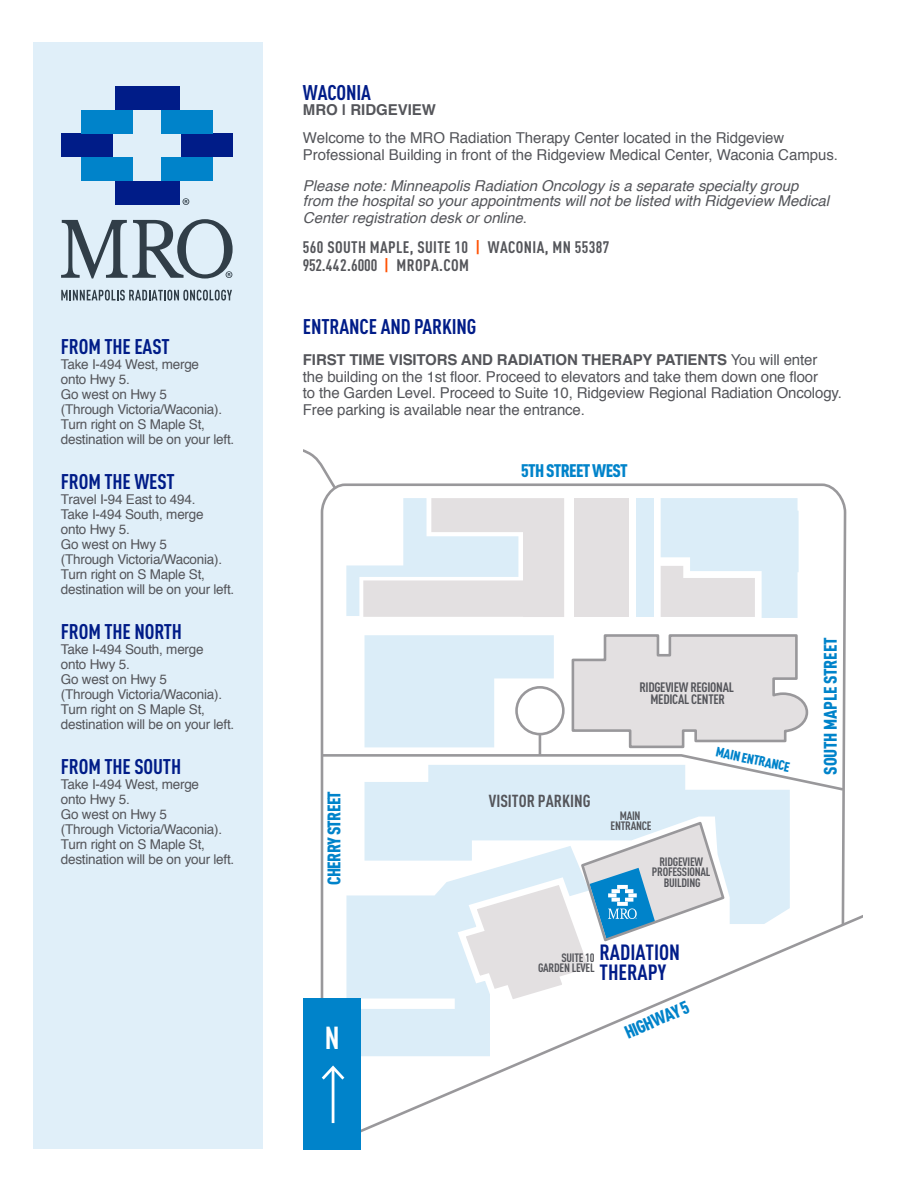
<style>
.page{position:relative;width:918px;height:1188px;background:#fff}
.page>*{position:absolute;margin:0;border:0;box-sizing:border-box;transform-origin:0 0}
.t1{font:700 31.35px "DIN Cond";color:#fff;scale:.95 1}
.t2{font:700 21.75px/19.6px "DIN Cond";color:#001c88}
.t3{font:700 21px "DIN Cond";letter-spacing:-.005em;color:#001c88}
.t4{font:900 18px "DIN Cond";letter-spacing:-.035em;color:#0083ca}
.t5{font:900 18px "DIN Cond";letter-spacing:-.015em;color:#0083ca}
.t6{font:700 17.25px "DIN Cond";color:#54555a}
.t7{font:700 16.5px/18px "DIN Cond";letter-spacing:.025em;color:#54555a}
.t8{font:15px/16.5px "Helvetica";letter-spacing:-.01em;color:#54555a}
.t9{font:italic 15px/15px "Helvetica";color:#54555a}
.t10{font:700 15px "Helvetica";color:#54555a}
.t11{font:13.5px/15px "Helvetica";letter-spacing:-.015em;color:#54555a}
.t12{font:700 13.5px/12px "DIN Cond";letter-spacing:-.02em;color:#54555a;text-align:center}
.t13{font:900 13.5px "DIN Cond";color:#0083ca}
.t14{font:700 12px/10.5px "DIN Cond";letter-spacing:-.02em;color:#54555a;text-align:center}
.s1{font-style:normal}
.s2{color:#ff5000}
.s3{font-weight:700}
</style>
<div class="page">
<div style="left:33px;top:42px;width:230px;height:1107px;background:#e0eff9"></div>
<div style="left:115px;top:86px;width:65px;height:24px;background:#001c88"></div>
<div style="left:115px;top:181px;width:65px;height:23px;background:#001c88"></div>
<div style="left:62px;top:133px;width:51px;height:24px;background:#001c88"></div>
<div style="left:181px;top:133px;width:52px;height:24px;background:#001c88"></div>
<div style="left:82px;top:110px;width:51px;height:23px;background:#0083ca"></div>
<div style="left:162px;top:110px;width:51px;height:23px;background:#0083ca"></div>
<div style="left:82px;top:157px;width:51px;height:24px;background:#0083ca"></div>
<div style="left:162px;top:157px;width:51px;height:24px;background:#0083ca"></div>
<svg style="left:61px;top:290px;width:171px;height:11px"></svg>
<svg style="left:61px;top:219px;width:172px;height:60px"></svg>
<svg style="left:183px;top:198px;width:6px;height:7px"></svg>
<svg style="left:320px;top:483px;width:528px;height:650px"></svg>
<svg style="left:320px;top:633px;width:526px;height:159px"></svg>
<div style="left:515px;top:686px;width:50px;height:49px;border:3px solid #99989b;border-radius:50%"></div>
<hr style="left:539px;top:734px;width:2px;height:21px;background:#99989b">
<svg style="left:303px;top:449px;width:35px;height:42px"></svg>
<svg style="left:454px;top:820px;width:272px;height:191px"></svg>
<div style="left:303px;top:999px;width:58px;height:151px;background:#0083ca"></div>
<hr style="left:332px;top:1068px;width:2px;height:55px;background:#fff">
<svg style="left:303px;top:920px;width:41px;height:160px"></svg>
<h3 class="t3" style="left:61px;top:334px;width:110px">FROM THE EAST</h3>
<p class="t11" style="left:61px;top:357px;width:175px">Take I-494 West, merge<br>onto Hwy 5.<br>Go west on Hwy 5<br>(Through Victoria/Waconia).<br>Turn right on S Maple St, destination will be on your left.</p>
<h3 class="t3" style="left:61px;top:469px;width:116px">FROM THE WEST</h3>
<p class="t11" style="left:61px;top:492px;width:175px">Travel I-94 East to 494.<br>Take I-494 South, merge<br>onto Hwy 5.<br>Go west on Hwy 5<br>(Through Victoria/Waconia).<br>Turn right on S Maple St, destination will be on your left.</p>
<h3 class="t3" style="left:61px;top:619px;width:123px">FROM THE NORTH</h3>
<p class="t11" style="left:61px;top:642px;width:175px">Take I-494 South, merge<br>onto Hwy 5.<br>Go west on Hwy 5<br>(Through Victoria/Waconia).<br>Turn right on S Maple St, destination will be on your left.</p>
<h3 class="t3" style="left:61px;top:754px;width:122px">FROM THE SOUTH</h3>
<p class="t11" style="left:61px;top:777px;width:175px">Take I-494 West, merge<br>onto Hwy 5.<br>Go west on Hwy 5<br>(Through Victoria/Waconia).<br>Turn right on S Maple St, destination will be on your left.</p>
<h3 class="t3" style="left:303px;top:80px;width:70px">WACONIA</h3>
<p class="t10" style="left:303px;top:97px;width:135px">MRO | RIDGEVIEW</p>
<p class="t8" style="left:303px;top:130px;width:536px">Welcome to the MRO Radiation Therapy Center located in the Ridgeview<br>Professional Building in front of the Ridgeview Medical Center, Waconia Campus.</p>
<p class="t9" style="left:303px;top:179px;width:528px">Please note: Minneapolis Radiation Oncology is a separate specialty group from the hospital so your appointments will not be listed with Ridgeview Medical</p>
<p class="t9" style="left:303px;top:210px;width:226px">Center registration desk or online<span class="s1">.</span></p>
<p class="t7" style="left:303px;top:238px;width:308px">560 SOUTH MAPLE, SUITE 10 <span class="s2">|</span> WACONIA, MN 55387<br>952.442.6000 <span class="s2">|</span> MROPA.COM</p>
<h3 class="t3" style="left:303px;top:314px;width:175px">ENTRANCE AND PARKING</h3>
<p class="t8" style="left:303px;top:352px;width:540px"><span class="s3">FIRST TIME VISITORS AND RADIATION THERAPY PATIENTS</span> You will enter<br>the building on the 1st floor. Proceed to elevators and take them down one floor<br>to the Garden Level. Proceed to Suite 10, Ridgeview Regional Radiation Oncology.<br>Free parking is available near the entrance.</p>
<h3 class="t4" style="left:323px;top:885px;width:96px;rotate:-90deg">CHERRY STREET</h3>
<h1 class="t1" style="left:325px;top:1018px;width:17px">N</h1>
<h3 class="t4" style="left:521px;top:459px;width:108px">5TH STREET WEST</h3>
<p class="t12" style="left:639px;top:681px;width:96px">RIDGEVIEW REGIONAL<br>MEDICAL CENTER</p>
<p class="t6" style="left:489px;top:790px;width:103px">VISITOR PARKING</p>
<p class="t14" style="left:611px;top:810px;width:43px">MAIN<br>ENTRANCE</p>
<p class="t13" style="left:718px;top:743px;width:77px;rotate:12deg">MAIN ENTRANCE</p>
<p class="t14" style="left:652px;top:856px;width:60px">RIDGEVIEW<br>PROFESSIONAL<br>BUILDING</p>
<h2 class="t2" style="left:600px;top:942px;width:82px">RADIATION<br>THERAPY</h2>
<p class="t14" style="left:538px;top:952px;width:58px;text-align:right">SUITE 10<br>GARDEN LEVEL</p>
<h3 class="t4" style="left:621px;top:1023px;width:70px;rotate:-23deg">HIGHWAY 5</h3>
<h3 class="t5" style="left:819px;top:775px;width:138px;rotate:-90deg">SOUTH MAPLE STREET</h3>
</div>
